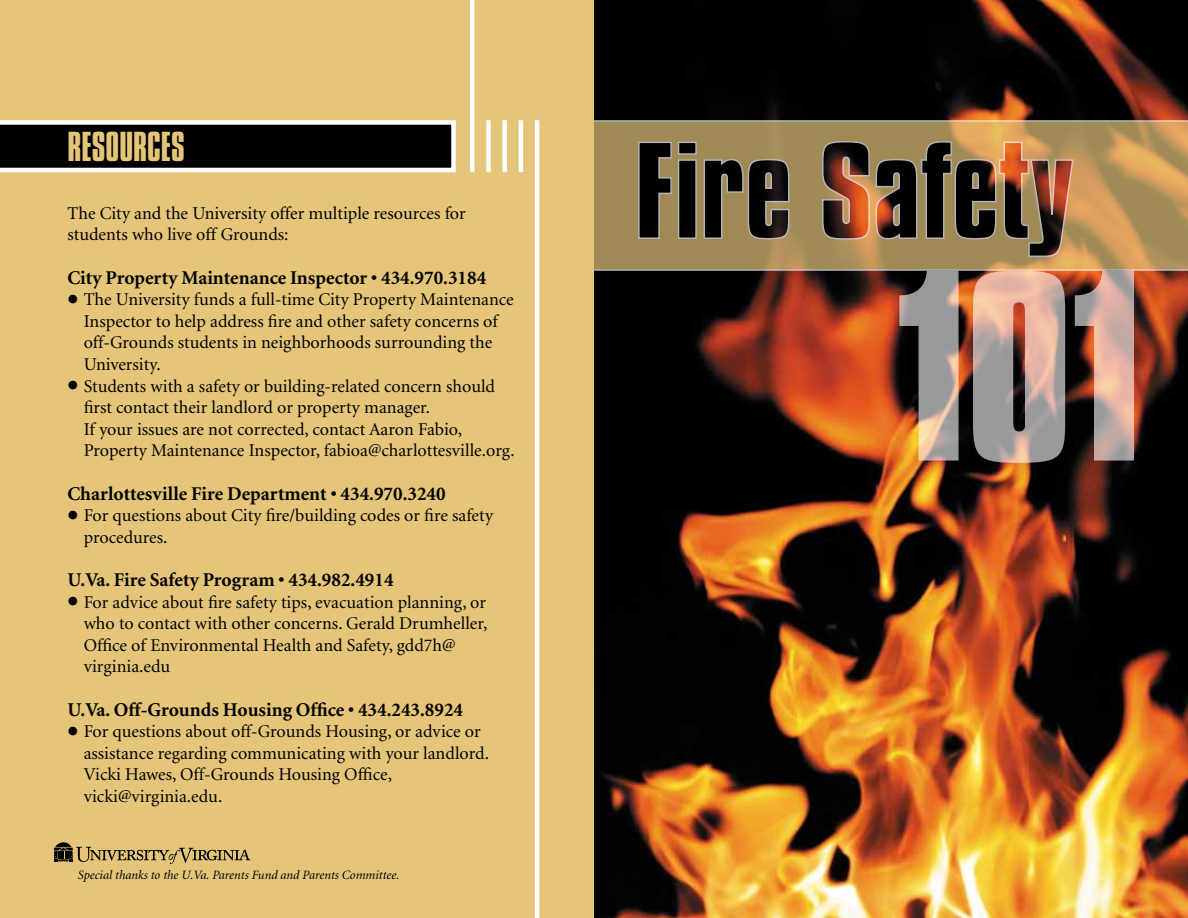
<style>
.page{position:relative;width:1188px;height:918px;background:#fff}
.page>*{position:absolute;margin:0;border:0;box-sizing:border-box;transform-origin:0 0}
.t1{font:36px "Compacta BT";color:#e4c579}
.t2{font:700 19.5px "Minion";color:#000}
.t3{font:18px/21.6px "Minion";color:#000}
.t4{font:italic 12.75px "Minion";color:#000}
.s1{font-weight:900;font-size:33px}
</style>
<div class="page">
<img style="left:594px;top:0;width:594px;height:918px">
<svg style="left:594px;top:119px;width:594px;height:153px;background:#93784f"></svg>
<svg style="left:973px;top:271px;width:92px;height:192px;background:#b2998f"></svg>
<svg style="left:899px;top:271px;width:60px;height:190px;background:#8e8073"></svg>
<svg style="left:1075px;top:271px;width:59px;height:190px;background:#a8857a"></svg>
<div style="left:0;top:0;width:594px;height:918px;background:#e4c579"></div>
<svg style="left:0;top:120px;width:456px;height:52px;background:#2e2d2d"></svg>
<div style="left:470px;top:0;width:5px;height:172px;background:#fff"></div>
<div style="left:486px;top:120px;width:5px;height:52px;background:#fff"></div>
<div style="left:502px;top:120px;width:5px;height:52px;background:#fff"></div>
<hr style="left:519px;top:120px;width:4px;height:52px;background:#fff">
<hr style="left:535px;top:120px;width:4px;height:798px;background:#fff">
<svg style="left:54px;top:842px;width:196px;height:22px"></svg>
<h1 class="t1" style="left:68px;top:125px;width:119px">RESOURCES</h1>
<p class="t3" style="left:68px;top:203px;width:400px">The City and the University offer multiple resources for students who live off Grounds:</p>
<p class="t2" style="left:68px;top:267px;width:420px">City Property Maintenance Inspector • 434.970.3184</p>
<p class="t3" style="left:84px;top:289px;width:432px;text-indent:-16px"><span class="s1">•</span> The University funds a full-time City Property Maintenance Inspector to help address fire and other safety concerns of off-Grounds students in neighborhoods surrounding the University.</p>
<p class="t3" style="left:84px;top:376px;width:432px;text-indent:-16px"><span class="s1">•</span> Students with a safety or building-related concern should first contact their landlord or property manager.<br>If your issues are not corrected, contact Aaron Fabio, Property Maintenance Inspector, fabioa@charlottesville.org.</p>
<p class="t2" style="left:68px;top:483px;width:380px">Charlottesville Fire Department • 434.970.3240</p>
<p class="t3" style="left:84px;top:505px;width:411px;text-indent:-16px"><span class="s1">•</span> For questions about City fire/building codes or fire safety procedures.</p>
<p class="t2" style="left:68px;top:570px;width:328px">U.Va. Fire Safety Program • 434.982.4914</p>
<p class="t3" style="left:84px;top:592px;width:405px;text-indent:-16px"><span class="s1">•</span> For advice about fire safety tips, evacuation planning, or who to contact with other concerns. Gerald Drumheller, Office of Environmental Health and Safety, gdd7h@ virginia.edu</p>
<p class="t2" style="left:68px;top:699px;width:397px">U.Va. Off-Grounds Housing Office • 434.243.8924</p>
<p class="t3" style="left:84px;top:721px;width:407px;text-indent:-16px"><span class="s1">•</span> For questions about off-Grounds Housing, or advice or assistance regarding communicating with your landlord.<br>Vicki Hawes, Off-Grounds Housing Office, vicki@virginia.edu.</p>
<p class="t4" style="left:78px;top:869px;width:323px">Special thanks to the U.Va. Parents Fund and Parents Committee.</p>
</div>
